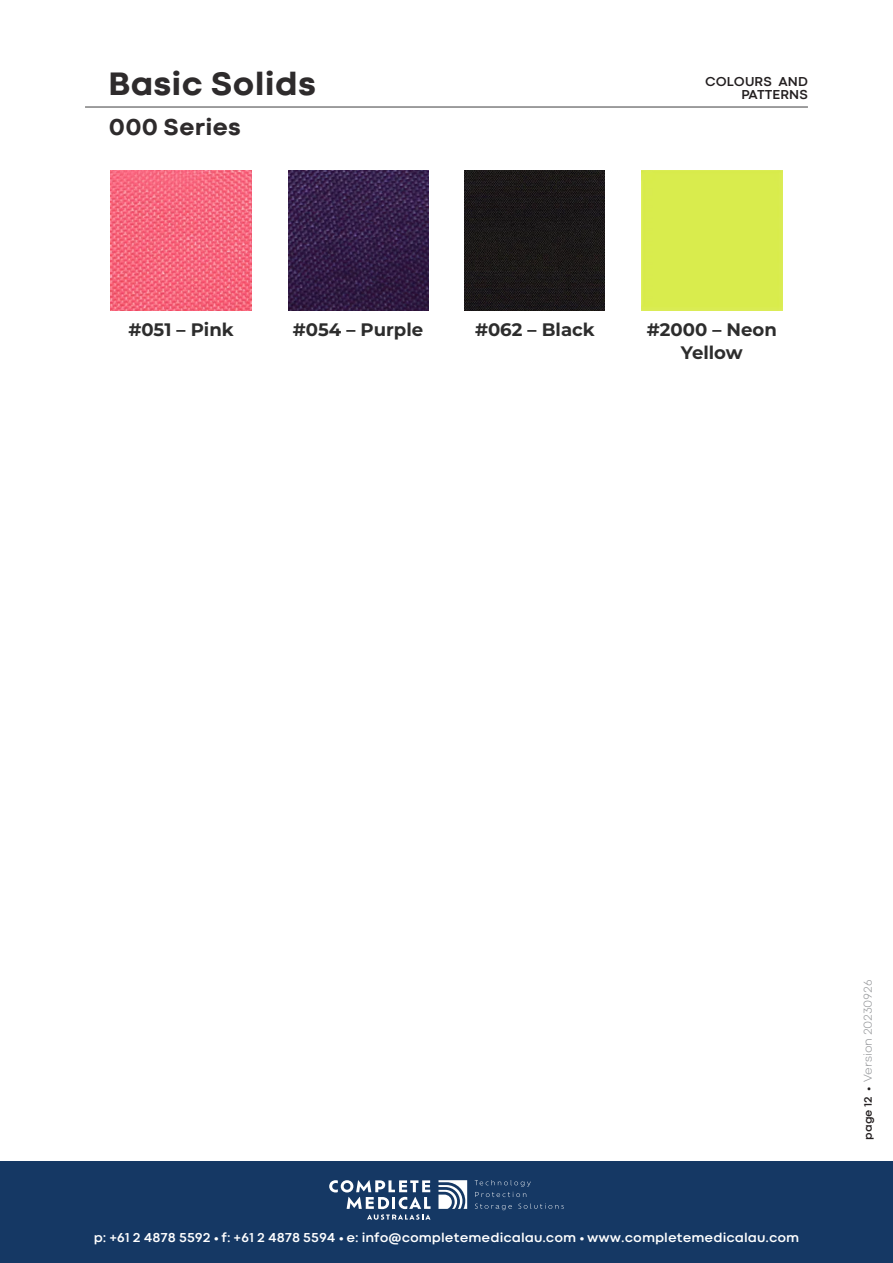
<style>
.page{position:relative;width:893px;height:1263px;background:#fff}
.page>*{position:absolute;margin:0;border:0;box-sizing:border-box;transform-origin:0 0}
.t1{font:800 33.9px "Codec Cold";color:#2e2b2c}
.t2{font:800 24px "Codec Cold";color:#2e2b2c}
.t3{font:700 18.15px/22.4px "Montserrat Roman";color:#2d2d2d;text-align:center}
.t4{font:700 13.5px "Codec Cold";color:#fff}
.t5{font:700 13.5px/13.5px "Codec Cold";letter-spacing:.01em;color:#231f20;text-align:right}
.t6{font:300 12px "Codec Cold";color:#939598}
.s1{font-weight:700;font-size:11.25px;color:#231f20}
</style>
<div class="page">
<div style="left:0;top:1161px;width:893px;height:102px;background:#153864"></div>
<svg style="left:438px;top:1180px;width:29px;height:29px"></svg>
<svg style="left:475px;top:1180px;width:56px;height:17px"></svg>
<svg style="left:475px;top:1203px;width:37px;height:7px"></svg>
<svg style="left:518px;top:1203px;width:46px;height:6px"></svg>
<svg style="left:329px;top:1180px;width:102px;height:40px"></svg>
<hr style="left:85px;top:107px;width:723px;height:1px;background:#3e3e3f">
<img style="left:111px;top:170px;width:140px;height:140px">
<img style="left:288px;top:170px;width:140px;height:140px">
<img style="left:465px;top:170px;width:140px;height:140px">
<div style="left:642px;top:170px;width:140px;height:140px;background:#d9ec4d"></div>
<h1 class="t1" style="left:109px;top:63px;width:209px">Basic Solids</h1>
<h2 class="t2" style="left:109px;top:113px;width:134px">000 Series</h2>
<h3 class="t3" style="left:130px;top:88px;width:103px">#020 – Hot<br>Pink</h3>
<p class="t5" style="left:705px;top:75px;width:104px">COLOURS AND<br>PATTERNS</p>
<h3 class="t3" style="left:128px;top:318px;width:107px">#051 – Pink</h3>
<h3 class="t3" style="left:293px;top:318px;width:132px">#054 – Purple</h3>
<h3 class="t3" style="left:475px;top:318px;width:121px">#062 – Black</h3>
<h3 class="t3" style="left:647px;top:318px;width:132px">#2000 – Neon<br>Yellow</h3>
<p class="t4" style="left:94px;top:1229px;width:707px">p: +61 2 4878 5592 • f: +61 2 4878 5594 • e: info@completemedicalau.com • www.completemedicalau.com</p>
<p class="t6" style="left:861px;top:1140px;width:162px;rotate:-90deg"><span class="s1">page 12 •</span> Version 20230926</p>
</div>
